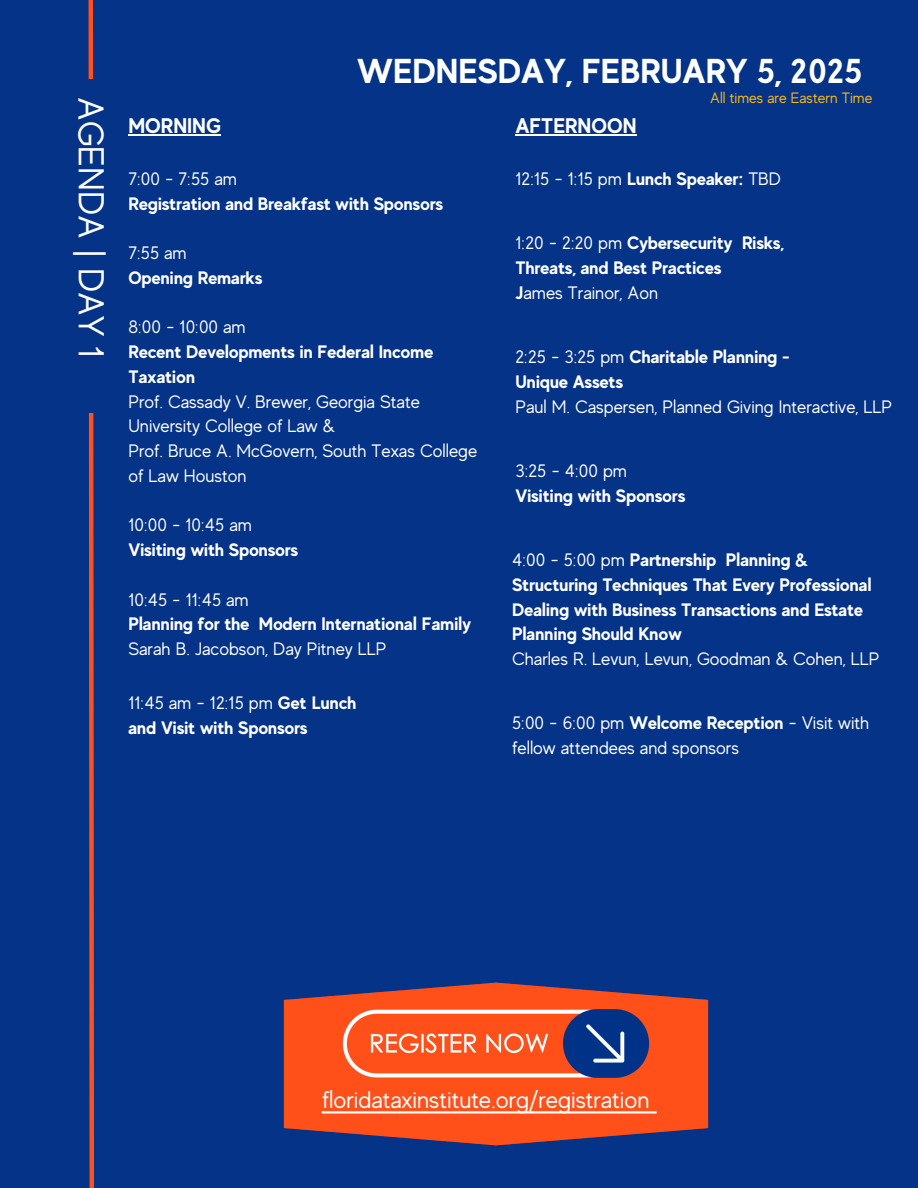
<style>
.page{position:relative;width:918px;height:1188px;background:#043387}
.page>*{position:absolute;margin:0;border:0;box-sizing:border-box;transform-origin:0 0}
.t1{font:36px "MADE Evolve Sans";color:#fdfdfd}
.t2{font:700 34.5px "MADE Evolve Sans";color:#fff}
.t3{font:24px "MADE Evolve Sans";color:#fff}
.t4{font:700 21.15px "MADE Evolve Sans";color:#fff}
.t5{font:18px/24.8px "MADE Evolve Sans";color:#fff}
.t6{font:700 18px/24.8px "MADE Evolve Sans";color:#fff}
.t7{font:15px "MADE Evolve Sans";color:#fdb913}
.s1{font-weight:400}
.s2{font-weight:700}
</style>
<div class="page">
<svg style="left:89px;top:0;width:5px;height:1188px"></svg>
<hr style="left:128px;top:135px;width:93px;height:1px;background:#fff">
<hr style="left:515px;top:135px;width:122px;height:1px;background:#fff">
<img style="left:283px;top:982px;width:426px;height:164px">
<h4 class="t1" style="left:111px;top:97px;width:263px;rotate:90deg">AGENDA | DAY 1</h4>
<h5 class="t2" style="left:357px;top:50px;width:507px">WEDNESDAY, FEBRUARY 5, 2025</h5>
<p class="t7" style="left:710px;top:89px;width:164px">All times are Eastern Time</p>
<h1 class="t4" style="left:128px;top:113px;width:94px">MORNING</h1>
<p class="t4" style="left:515px;top:113px;width:123px">AFTERNOON</p>
<h4 class="t6" style="left:128px;top:166px;width:316px"><span class="s1">7:00 - 7:55 am<br></span>Registration and Breakfast with Sponsors</h4>
<h5 class="t6" style="left:128px;top:240px;width:136px"><span class="s1">7:55 am<br></span>Opening Remarks</h5>
<h5 class="t5" style="left:128px;top:315px;width:350px">8:00 - 10:00 am<br><span class="s2">Recent Developments in Federal Income<br>Taxation<br></span>Prof. Cassady V. Brewer, Georgia State<br>University College of Law &amp;<br>Prof. Bruce A. McGovern, South Texas College of Law Houston</h5>
<h5 class="t6" style="left:128px;top:513px;width:171px"><span class="s1">10:00 - 10:45 am<br></span>Visiting with Sponsors</h5>
<h5 class="t5" style="left:128px;top:587px;width:344px">10:45 - 11:45 am<br><span class="s2">Planning for the Modern International Family<br></span>Sarah B. Jacobson, Day Pitney LLP</h5>
<h5 class="t6" style="left:128px;top:691px;width:230px"><span class="s1">11:45 am - 12:15 pm</span> Get Lunch and Visit with Sponsors</h5>
<h5 class="t5" style="left:515px;top:167px;width:267px">12:15 - 1:15 pm <span class="s2">Lunch Speaker:</span> TBD</h5>
<h5 class="t6" style="left:515px;top:231px;width:270px"><span class="s1">1:20 - 2:20 pm</span> Cybersecurity Risks,<br>Threats, and Best Practices<br>J<span class="s1">ames Trainor, Aon</span></h5>
<h5 class="t5" style="left:515px;top:345px;width:378px">2:25 - 3:25 pm <span class="s2">Charitable Planning -<br>Unique Assets<br></span>Paul M. Caspersen, Planned Giving Interactive, LLP</h5>
<h5 class="t6" style="left:515px;top:458px;width:171px"><span class="s1">3:25 - 4:00 pm<br></span>Visiting with Sponsors</h5>
<h5 class="t6" style="left:512px;top:547px;width:369px"><span class="s1">4:00 - 5:00 pm</span> Partnership Planning &amp; Structuring Techniques That Every Professional Dealing with Business Transactions and Estate Planning Should Know<br><span class="s1">Charles R. Levun, Levun, Goodman &amp; Cohen, LLP</span></h5>
<h5 class="t5" style="left:512px;top:711px;width:359px">5:00 - 6:00 pm <span class="s2">Welcome Reception</span> - Visit with fellow attendees and sponsors</h5>
<h3 class="t3" style="left:322px;top:1086px;width:329px">floridataxinstitute.org/registration</h3>
</div>
